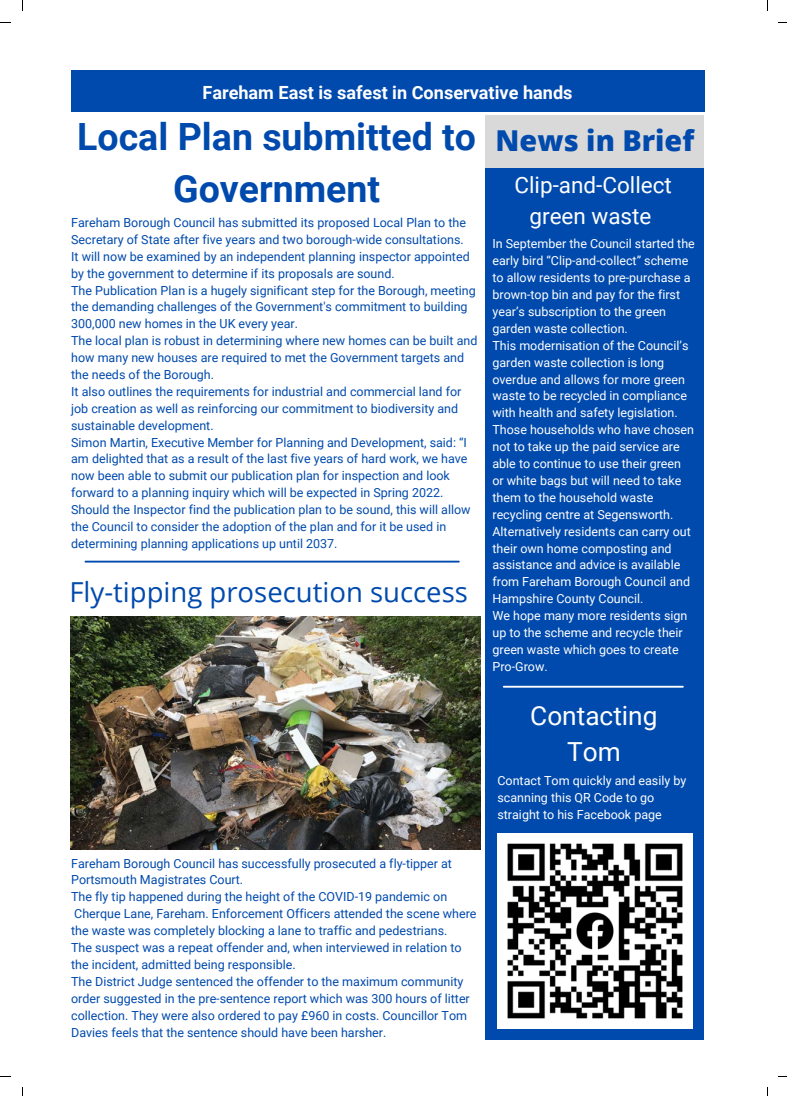
<style>
.page{position:relative;width:787px;height:1096px;background:#fff}
.page>*{position:absolute;margin:0;border:0;box-sizing:border-box;transform-origin:0 0}
.t1{font:700 37.5px/52.5px "Roboto";color:#004aad;text-align:center}
.t2{font:800 28.75px "Open Sans";color:#004aad}
.t3{font:27.5px "Open Sans";color:#004aad}
.t4{font:26.25px/36.6px "Roboto";color:#fefefe;text-align:center}
.t5{font:22.5px "Roboto";color:#fefefe}
.t6{font:700 18.12px "Roboto";color:#fff}
.t7{font:12.5px/16.9px "Roboto";color:#004aad}
.t8{font:12.5px/16.9px "Roboto";color:#fefefe}
</style>
<div class="page">
<div style="left:71px;top:70px;width:633px;height:42px;background:#004aad"></div>
<div style="left:486px;top:167px;width:218px;height:872px;background:#004aad"></div>
<div style="left:486px;top:115px;width:218px;height:52px;background:#d9d9d9"></div>
<hr style="left:504px;top:685px;width:179px;height:2px;background:#fefefe">
<img style="left:497px;top:833px;width:195px;height:195px">
<hr style="left:85px;top:560px;width:374px;height:2px;background:#004aad">
<img style="left:71px;top:616px;width:409px;height:233px">
<p class="t6" style="left:202px;top:82px;width:372px">Fareham East is safest in Conservative hands</p>
<p class="t2" style="left:496px;top:120px;width:200px">News in Brief</p>
<p class="t1" style="left:77px;top:110px;width:400px">Local Plan submitted to<br>Government</p>
<p class="t5" style="left:515px;top:172px;width:159px">Clip-and-Collect</p>
<p class="t7" style="left:71px;top:214px;width:396px">Fareham Borough Council has submitted its proposed Local Plan to the</p>
<p class="t5" style="left:529px;top:203px;width:124px">green waste</p>
<p class="t7" style="left:71px;top:231px;width:394px">Secretary of State after five years and two borough-wide consultations.</p>
<p class="t7" style="left:71px;top:248px;width:400px">It will now be examined by an independent planning inspector appointed by the government to determine if its proposals are sound.</p>
<p class="t7" style="left:71px;top:282px;width:406px">The Publication Plan is a hugely significant step for the Borough, meeting the demanding challenges of the Government's commitment to building<br>300,000 new homes in the UK every year.</p>
<p class="t7" style="left:71px;top:332px;width:408px">The local plan is robust in determining where new homes can be built and how many new houses are required to met the Government targets and the needs of the Borough.</p>
<p class="t7" style="left:71px;top:383px;width:392px">It also outlines the requirements for industrial and commercial land for job creation as well as reinforcing our commitment to biodiversity and sustainable development.</p>
<p class="t7" style="left:71px;top:434px;width:398px">Simon Martin, Executive Member for Planning and Development, said: “I am delighted that as a result of the last five years of hard work, we have now been able to submit our publication plan for inspection and look forward to a planning inquiry which will be expected in Spring 2022.</p>
<p class="t7" style="left:71px;top:501px;width:401px">Should the Inspector find the publication plan to be sound, this will allow the Council to consider the adoption of the plan and for it be used in determining planning applications up until 2037.</p>
<p class="t8" style="left:492px;top:236px;width:204px">In September the Council started the early bird “Clip-and-collect” scheme to allow residents to pre-purchase a brown-top bin and pay for the first year’s subscription to the green garden waste collection.</p>
<p class="t8" style="left:492px;top:337px;width:203px">This modernisation of the Council’s garden waste collection is long overdue and allows for more green waste to be recycled in compliance with health and safety legislation.<br>Those households who have chosen not to take up the paid service are able to continue to use their green or white bags but will need to take them to the household waste recycling centre at Segensworth.<br>Alternatively residents can carry out their own home composting and assistance and advice is available from Fareham Borough Council and Hampshire County Council.</p>
<p class="t8" style="left:492px;top:607px;width:197px">We hope many more residents sign up to the scheme and recycle their green waste which goes to create<br>Pro-Grow.</p>
<p class="t3" style="left:69px;top:572px;width:400px">Fly-tipping prosecution success</p>
<p class="t4" style="left:530px;top:697px;width:129px">Contacting<br>Tom</p>
<p class="t7" style="left:71px;top:854px;width:382px">Fareham Borough Council has successfully prosecuted a fly-tipper at<br>Portsmouth Magistrates Court.</p>
<p class="t7" style="left:71px;top:888px;width:407px">The fly tip happened during the height of the COVID-19 pandemic on<br>Cherque Lane, Fareham. Enforcement Officers attended the scene where the waste was completely blocking a lane to traffic and pedestrians.</p>
<p class="t7" style="left:71px;top:939px;width:392px">The suspect was a repeat offender and, when interviewed in relation to the incident, admitted being responsible.</p>
<p class="t7" style="left:71px;top:973px;width:400px">The District Judge sentenced the offender to the maximum community order suggested in the pre-sentence report which was 300 hours of litter collection. They were also ordered to pay £960 in costs. Councillor Tom Davies feels that the sentence should have been harsher.</p>
<p class="t8" style="left:497px;top:772px;width:190px">Contact Tom quickly and easily by scanning this QR Code to go straight to his Facebook page</p>
</div>
